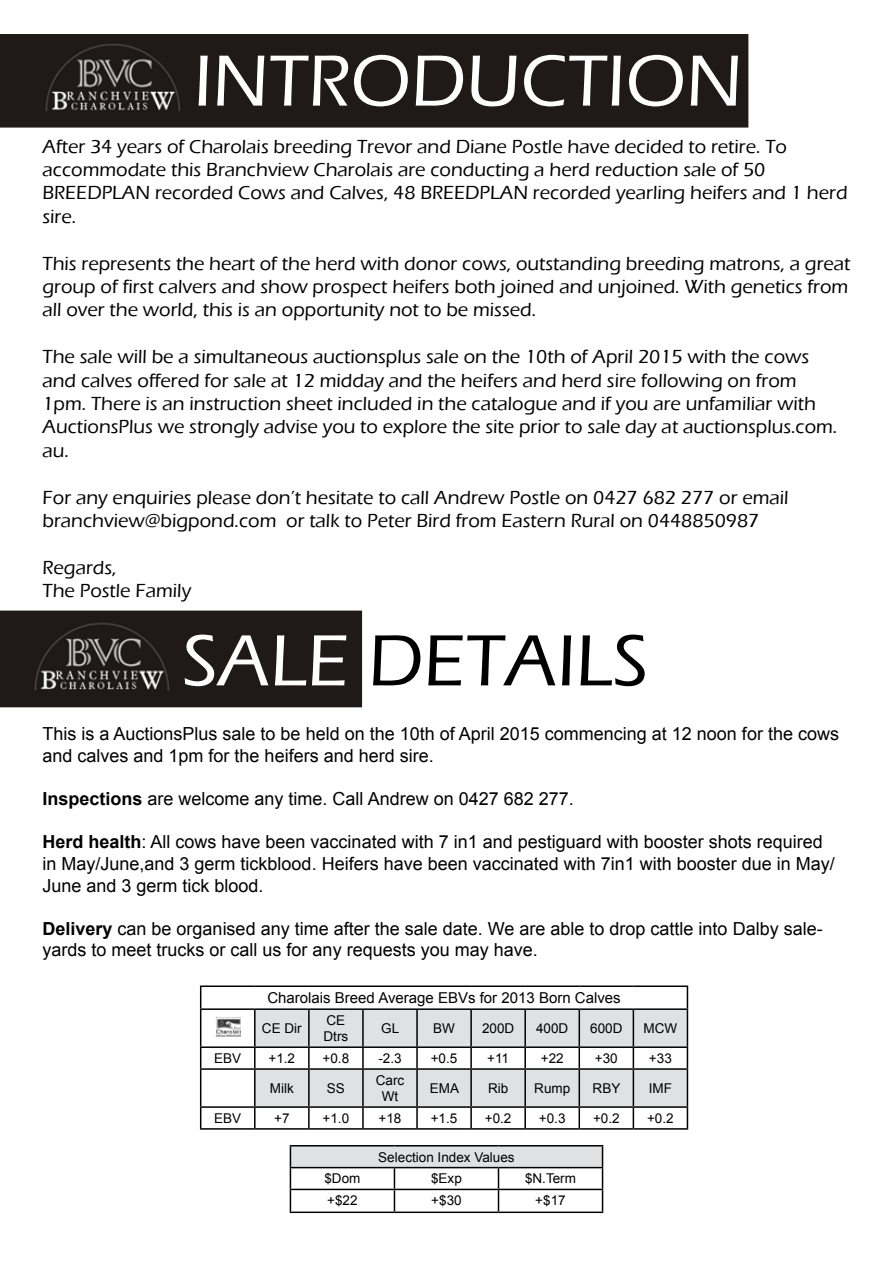
<style>
.page{position:relative;width:893px;height:1263px;background:#fff}
.page>*{position:absolute;margin:0;border:0;box-sizing:border-box;transform-origin:0 0}
.t1{font:500 75px "Eras ITC";color:#fff}
.t2{font:500 75px "Eras ITC";color:#000}
.t3{font:500 19.5px/23.4px "Eras ITC";color:#000}
.t4{font:18px/21.6px "Arial";color:#000}
.t5{font:15px "Arial";color:#000}
.t6{font:13.5px/16.2px "Arial";color:#000}
.s1{color:#fff}
.s2{font-weight:700}
</style>
<div class="page">
<div style="left:0;top:34px;width:748px;height:94px;background:#1f1a17"></div>
<img style="left:33px;top:43px;width:161px;height:73px">
<div style="left:0;top:611px;width:362px;height:96px;background:#1f1a17"></div>
<img style="left:22px;top:618px;width:160px;height:80px">
<hr style="left:200px;top:985px;width:55px;height:2px;background:#000">
<svg style="left:200px;top:987px;width:1px;height:21px"></svg>
<hr style="left:255px;top:985px;width:54px;height:2px;background:#000">
<hr style="left:309px;top:985px;width:54px;height:2px;background:#000">
<hr style="left:363px;top:985px;width:54px;height:2px;background:#000">
<hr style="left:417px;top:985px;width:54px;height:2px;background:#000">
<hr style="left:471px;top:985px;width:54px;height:2px;background:#000">
<hr style="left:525px;top:985px;width:54px;height:2px;background:#000">
<hr style="left:579px;top:985px;width:54px;height:2px;background:#000">
<hr style="left:633px;top:985px;width:55px;height:2px;background:#000">
<hr style="left:200px;top:1008px;width:55px;height:2px;background:#000">
<hr style="left:200px;top:1010px;width:1px;height:36px;background:#000">
<hr style="left:254px;top:1010px;width:2px;height:36px;background:#000">
<hr style="left:200px;top:1046px;width:55px;height:2px;background:#000">
<svg style="left:200px;top:1048px;width:1px;height:20px"></svg>
<hr style="left:254px;top:1048px;width:2px;height:20px;background:#000">
<hr style="left:200px;top:1068px;width:55px;height:2px;background:#000">
<hr style="left:200px;top:1070px;width:1px;height:36px;background:#000">
<hr style="left:254px;top:1070px;width:2px;height:36px;background:#000">
<hr style="left:200px;top:1106px;width:55px;height:2px;background:#000">
<svg style="left:200px;top:1108px;width:1px;height:20px"></svg>
<hr style="left:254px;top:1108px;width:2px;height:20px;background:#000">
<svg style="left:255px;top:987px;width:433px;height:141px"></svg>
<hr style="left:200px;top:1128px;width:55px;height:2px;background:#000">
<hr style="left:255px;top:1128px;width:54px;height:2px;background:#000">
<hr style="left:309px;top:1128px;width:54px;height:2px;background:#000">
<hr style="left:363px;top:1128px;width:54px;height:2px;background:#000">
<hr style="left:417px;top:1128px;width:54px;height:2px;background:#000">
<hr style="left:471px;top:1128px;width:54px;height:2px;background:#000">
<hr style="left:525px;top:1128px;width:54px;height:2px;background:#000">
<hr style="left:579px;top:1128px;width:54px;height:2px;background:#000">
<hr style="left:633px;top:1128px;width:55px;height:2px;background:#000">
<hr style="left:255px;top:1068px;width:54px;height:2px;background:#000">
<hr style="left:309px;top:1106px;width:54px;height:2px;background:#000">
<hr style="left:309px;top:1068px;width:54px;height:2px;background:#000">
<hr style="left:362px;top:1070px;width:2px;height:36px;background:#000">
<hr style="left:363px;top:1106px;width:54px;height:2px;background:#000">
<hr style="left:363px;top:1068px;width:54px;height:2px;background:#000">
<hr style="left:416px;top:1070px;width:2px;height:36px;background:#000">
<hr style="left:417px;top:1106px;width:54px;height:2px;background:#000">
<hr style="left:417px;top:1068px;width:54px;height:2px;background:#000">
<hr style="left:470px;top:1070px;width:2px;height:36px;background:#000">
<hr style="left:471px;top:1106px;width:54px;height:2px;background:#000">
<hr style="left:471px;top:1068px;width:54px;height:2px;background:#000">
<hr style="left:524px;top:1070px;width:2px;height:36px;background:#000">
<hr style="left:525px;top:1106px;width:54px;height:2px;background:#000">
<hr style="left:525px;top:1068px;width:54px;height:2px;background:#000">
<hr style="left:579px;top:1070px;width:1px;height:36px;background:#000">
<hr style="left:579px;top:1106px;width:54px;height:2px;background:#000">
<hr style="left:579px;top:1068px;width:54px;height:2px;background:#000">
<hr style="left:633px;top:1070px;width:1px;height:36px;background:#000">
<hr style="left:633px;top:1106px;width:55px;height:2px;background:#000">
<hr style="left:633px;top:1068px;width:55px;height:2px;background:#000">
<hr style="left:687px;top:1070px;width:1px;height:36px;background:#000">
<img style="left:216px;top:1016px;width:25px;height:21px">
<div style="left:290px;top:1146px;width:312px;height:21px;background:#e0e1e2"></div>
<hr style="left:290px;top:1189px;width:104px;height:1px;background:#000">
<hr style="left:394px;top:1189px;width:104px;height:1px;background:#000">
<svg style="left:394px;top:1168px;width:1px;height:43px"></svg>
<hr style="left:498px;top:1189px;width:105px;height:1px;background:#000">
<svg style="left:498px;top:1168px;width:1px;height:43px"></svg>
<hr style="left:290px;top:1211px;width:104px;height:2px;background:#000">
<hr style="left:394px;top:1211px;width:104px;height:2px;background:#000">
<hr style="left:498px;top:1211px;width:105px;height:2px;background:#000">
<hr style="left:290px;top:1145px;width:104px;height:1px;background:#000">
<svg style="left:290px;top:1146px;width:1px;height:65px"></svg>
<hr style="left:394px;top:1145px;width:104px;height:1px;background:#000">
<hr style="left:498px;top:1145px;width:105px;height:1px;background:#000">
<svg style="left:602px;top:1146px;width:1px;height:65px"></svg>
<hr style="left:290px;top:1167px;width:104px;height:1px;background:#000">
<hr style="left:394px;top:1167px;width:104px;height:1px;background:#000">
<hr style="left:498px;top:1167px;width:105px;height:1px;background:#000">
<h1 class="t1" style="left:194px;top:39px;width:550px">INTRODUCTION</h1>
<p class="t3" style="left:43px;top:135px;width:806px">After 34 years of Charolais breeding Trevor and Diane Postle have decided to retire. To accommodate this Branchview Charolais are conducting a herd reduction sale of 50<br>BREEDPLAN recorded Cows and Calves, 48 BREEDPLAN recorded yearling heifers and 1 herd sire.</p>
<p class="t3" style="left:43px;top:252px;width:809px;text-align:justify">This represents the heart of the herd with donor cows, outstanding breeding matrons, a great group of first calvers and show prospect heifers both joined and unjoined. With genetics from all over the world, this is an opportunity not to be missed.</p>
<p class="t3" style="left:43px;top:345px;width:796px">The sale will be a simultaneous auctionsplus sale on the 10th of April 2015 with the cows and calves offered for sale at 12 midday and the heifers and herd sire following on from 1pm. There is an instruction sheet included in the catalogue and if you are unfamiliar with AuctionsPlus we strongly advise you to explore the site prior to sale day at auctionsplus.com. au.</p>
<p class="t3" style="left:43px;top:486px;width:748px">For any enquiries please don’t hesitate to call Andrew Postle on 0427 682 277 or email branchview@bigpond.com or talk to Peter Bird from Eastern Rural on 0448850987</p>
<p class="t3" style="left:43px;top:556px;width:150px">Regards,<br>The Postle Family</p>
<h1 class="t2" style="left:182px;top:618px;width:468px"><span class="s1">SALE</span> DETAILS</h1>
<p class="t4" style="left:43px;top:723px;width:798px">This is a AuctionsPlus sale to be held on the 10th of April 2015 commencing at 12 noon for the cows and calves and 1pm for the heifers and herd sire.</p>
<p class="t4" style="left:43px;top:788px;width:533px"><span class="s2">Inspections</span> are welcome any time. Call Andrew on 0427 682 277.</p>
<p class="t4" style="left:43px;top:831px;width:794px"><span class="s2">Herd health</span>: All cows have been vaccinated with 7 in1 and pestiguard with booster shots required in May/June,and 3 germ tickblood. Heifers have been vaccinated with 7in1 with booster due in May/<br>June and 3 germ tick blood.</p>
<p class="t4" style="left:43px;top:917px;width:782px"><span class="s2">Delivery</span> can be organised any time after the sale date. We are able to drop cattle into Dalby sale&shy;yards to meet trucks or call us for any requests you may have.</p>
<p class="t5" style="left:267px;top:987px;width:355px">Charolais Breed Average EBVs for 2013 Born Calves</p>
<p class="t6" style="left:262px;top:1020px;width:41px">CE Dir</p>
<p class="t6" style="left:324px;top:1012px;width:26px">CE<br>Dtrs</p>
<p class="t6" style="left:381px;top:1020px;width:20px">GL</p>
<p class="t6" style="left:433px;top:1020px;width:23px">BW</p>
<p class="t6" style="left:482px;top:1020px;width:34px">200D</p>
<p class="t6" style="left:536px;top:1020px;width:34px">400D</p>
<p class="t6" style="left:590px;top:1020px;width:34px">600D</p>
<p class="t6" style="left:644px;top:1020px;width:35px">MCW</p>
<p class="t6" style="left:214px;top:1050px;width:29px">EBV</p>
<p class="t6" style="left:268px;top:1050px;width:28px">+1.2</p>
<p class="t6" style="left:323px;top:1050px;width:28px">+0.8</p>
<p class="t6" style="left:378px;top:1050px;width:25px">-2.3</p>
<p class="t6" style="left:431px;top:1050px;width:28px">+0.5</p>
<p class="t6" style="left:487px;top:1050px;width:23px">+11</p>
<p class="t6" style="left:541px;top:1050px;width:24px">+22</p>
<p class="t6" style="left:595px;top:1050px;width:24px">+30</p>
<p class="t6" style="left:649px;top:1050px;width:24px">+33</p>
<p class="t6" style="left:270px;top:1080px;width:25px">Milk</p>
<p class="t6" style="left:327px;top:1080px;width:20px">SS</p>
<p class="t6" style="left:376px;top:1072px;width:30px;text-align:center">Carc<br>Wt</p>
<p class="t6" style="left:430px;top:1080px;width:31px">EMA</p>
<p class="t6" style="left:488px;top:1080px;width:22px">Rib</p>
<p class="t6" style="left:534px;top:1080px;width:38px">Rump</p>
<p class="t6" style="left:593px;top:1080px;width:29px">RBY</p>
<p class="t6" style="left:649px;top:1080px;width:25px">IMF</p>
<p class="t6" style="left:214px;top:1110px;width:29px">EBV</p>
<p class="t6" style="left:274px;top:1110px;width:17px">+7</p>
<p class="t6" style="left:323px;top:1110px;width:28px">+1.0</p>
<p class="t6" style="left:379px;top:1110px;width:24px">+18</p>
<p class="t6" style="left:431px;top:1110px;width:28px">+1.5</p>
<p class="t6" style="left:485px;top:1110px;width:28px">+0.2</p>
<p class="t6" style="left:539px;top:1110px;width:28px">+0.3</p>
<p class="t6" style="left:593px;top:1110px;width:28px">+0.2</p>
<p class="t6" style="left:647px;top:1110px;width:28px">+0.2</p>
<p class="t6" style="left:378px;top:1149px;width:138px">Selection Index Values</p>
<p class="t6" style="left:324px;top:1170px;width:38px">$Dom</p>
<p class="t6" style="left:431px;top:1170px;width:32px">$Exp</p>
<p class="t6" style="left:525px;top:1170px;width:53px">$N.Term</p>
<p class="t6" style="left:327px;top:1192px;width:32px">+$22</p>
<p class="t6" style="left:431px;top:1192px;width:32px">+$30</p>
<p class="t6" style="left:535px;top:1192px;width:32px">+$17</p>
</div>
